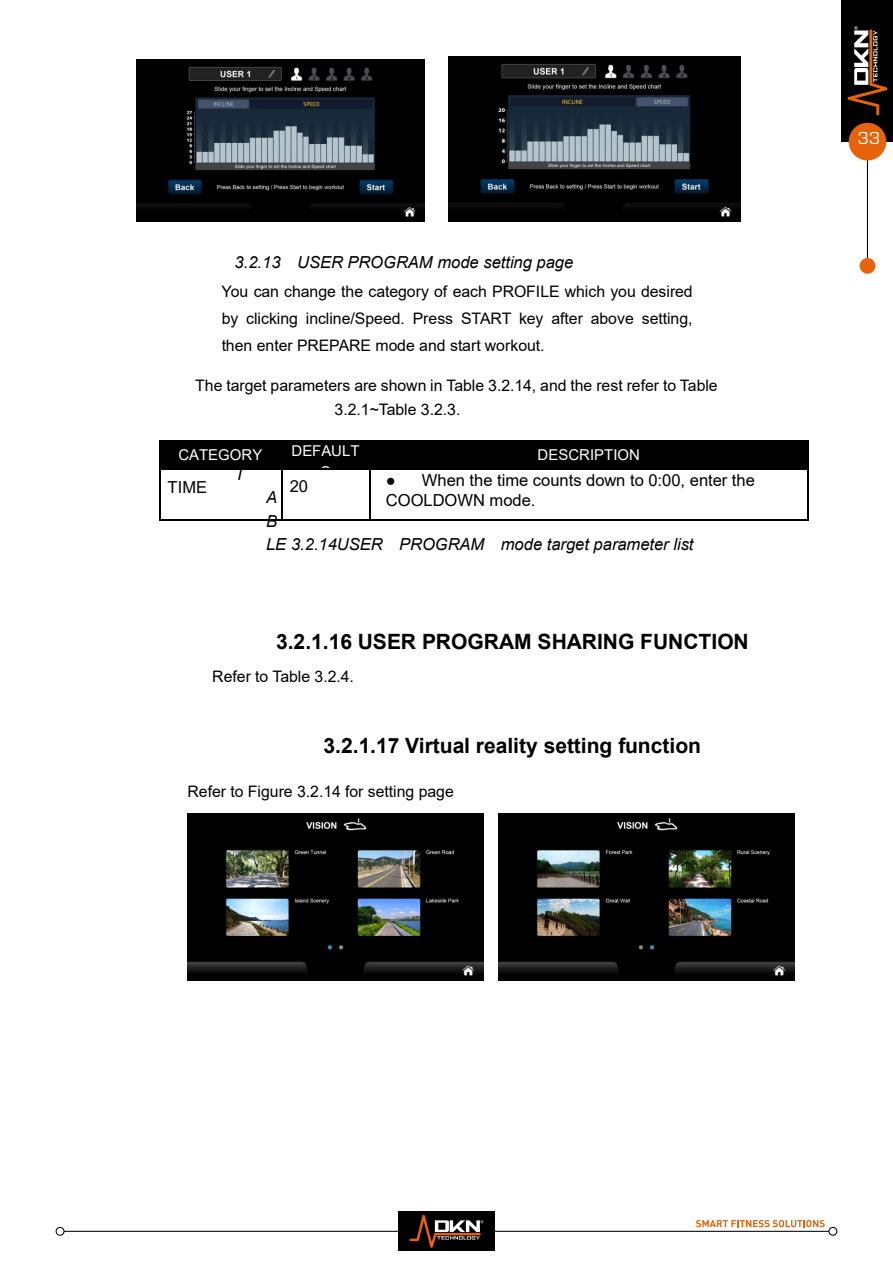
<style>
.page{position:relative;width:893px;height:1263px;background:#fff}
.page>*{position:absolute;margin:0;border:0;box-sizing:border-box;transform-origin:0 0}
.t1{font:700 21px "Arial";color:#000}
.t2{font:18px "Eurostar";color:#fff}
.t3{font:italic 16.5px/23.4px "Arial";letter-spacing:-.005em;color:#000}
.t4{font:16.5px/20.5px "Arial";color:#000}
.t5{font:15.9px/26.7px "Arial";color:#000;text-align:justify}
.t6{font:15px/20.4px "Arial";color:#fff;text-align:center}
</style>
<div class="page">
<hr style="left:60px;top:1231px;width:773px;height:1px;background:#000">
<svg style="left:56px;top:1227px;width:9px;height:9px"></svg>
<div style="left:398px;top:1212px;width:97px;height:39px;background:#000"></div>
<svg style="left:409px;top:1215px;width:74px;height:33px"></svg>
<svg style="left:696px;top:1220px;width:141px;height:16px"></svg>
<hr style="left:0;top:0;width:1px;height:142px;background:#000">
<div style="left:842px;top:0;width:51px;height:142px;background:#000"></div>
<svg style="left:847px;top:26px;width:40px;height:90px"></svg>
<hr style="left:867px;top:145px;width:1px;height:127px;background:#000">
<div style="left:849px;top:123px;width:37px;height:37px;background:#e6630c;border-radius:50%"></div>
<div style="left:860px;top:258px;width:15px;height:16px;background:#e6630c;border-radius:50%"></div>
<img style="left:137px;top:59px;width:288px;height:162px">
<img style="left:448px;top:57px;width:292px;height:164px">
<img style="left:187px;top:813px;width:296px;height:167px">
<img style="left:499px;top:814px;width:296px;height:166px">
<div style="left:160px;top:440px;width:122px;height:28px;background:#000"></div>
<div style="left:282px;top:440px;width:88px;height:28px;background:#000"></div>
<div style="left:370px;top:440px;width:438px;height:28px;background:#000"></div>
<hr style="left:162px;top:468px;width:119px;height:1px;background:#000">
<hr style="left:284px;top:468px;width:85px;height:1px;background:#000">
<hr style="left:372px;top:468px;width:436px;height:1px;background:#000">
<hr style="left:159px;top:469px;width:1px;height:50px;background:#000">
<hr style="left:160px;top:519px;width:121px;height:1px;background:#000">
<hr style="left:281px;top:469px;width:1px;height:50px;background:#000">
<hr style="left:282px;top:519px;width:87px;height:1px;background:#000">
<hr style="left:369px;top:469px;width:1px;height:50px;background:#000">
<hr style="left:370px;top:519px;width:438px;height:1px;background:#000">
<hr style="left:808px;top:469px;width:1px;height:50px;background:#000">
<p class="t3" style="left:235px;top:251px;width:340px">3.2.13 USER PROGRAM mode setting page</p>
<p class="t5" style="left:222px;top:278px;width:472px">You can change the category of each PROFILE which you desired by clicking incline/Speed. Press START key after above setting, then enter PREPARE mode and start workout.</p>
<p class="t5" style="left:335px;top:374px;width:385px;line-height:23.5px;text-indent:-139px">The target parameters are shown in Table 3.2.14, and the rest refer to Table<br>3.2.1~Table 3.2.3.</p>
<p class="t6" style="left:178px;top:444px;width:86px">CATEGORY</p>
<p class="t6" style="left:292px;top:441px;width:70px">DEFAULT<br>S</p>
<p class="t6" style="left:538px;top:444px;width:104px">DESCRIPTION</p>
<p class="t4" style="left:168px;top:477px;width:41px">TIME</p>
<p class="t4" style="left:290px;top:475px;width:20px">20</p>
<p class="t4" style="left:386px;top:470px;width:371px">● When the time counts down to 0:00, enter the<br>COOLDOWN mode.</p>
<p class="t3" style="left:235px;top:463px;width:12px">T</p>
<p class="t3" style="left:266px;top:486px;width:429px">A<br>B<br>LE 3.2.14USER PROGRAM mode target parameter list</p>
<h1 class="t1" style="left:276px;top:626px;width:474px">3.2.1.16 USER PROGRAM SHARING FUNCTION</h1>
<p class="t5" style="left:212px;top:663px;width:143px">Refer to Table 3.2.4.</p>
<h1 class="t1" style="left:323px;top:731px;width:379px">3.2.1.17 Virtual reality setting function</h1>
<p class="t5" style="left:187px;top:778px;width:268px">Refer to Figure 3.2.14 for setting page</p>
<p class="t2" style="left:858px;top:127px;width:24px">33</p>
</div>
